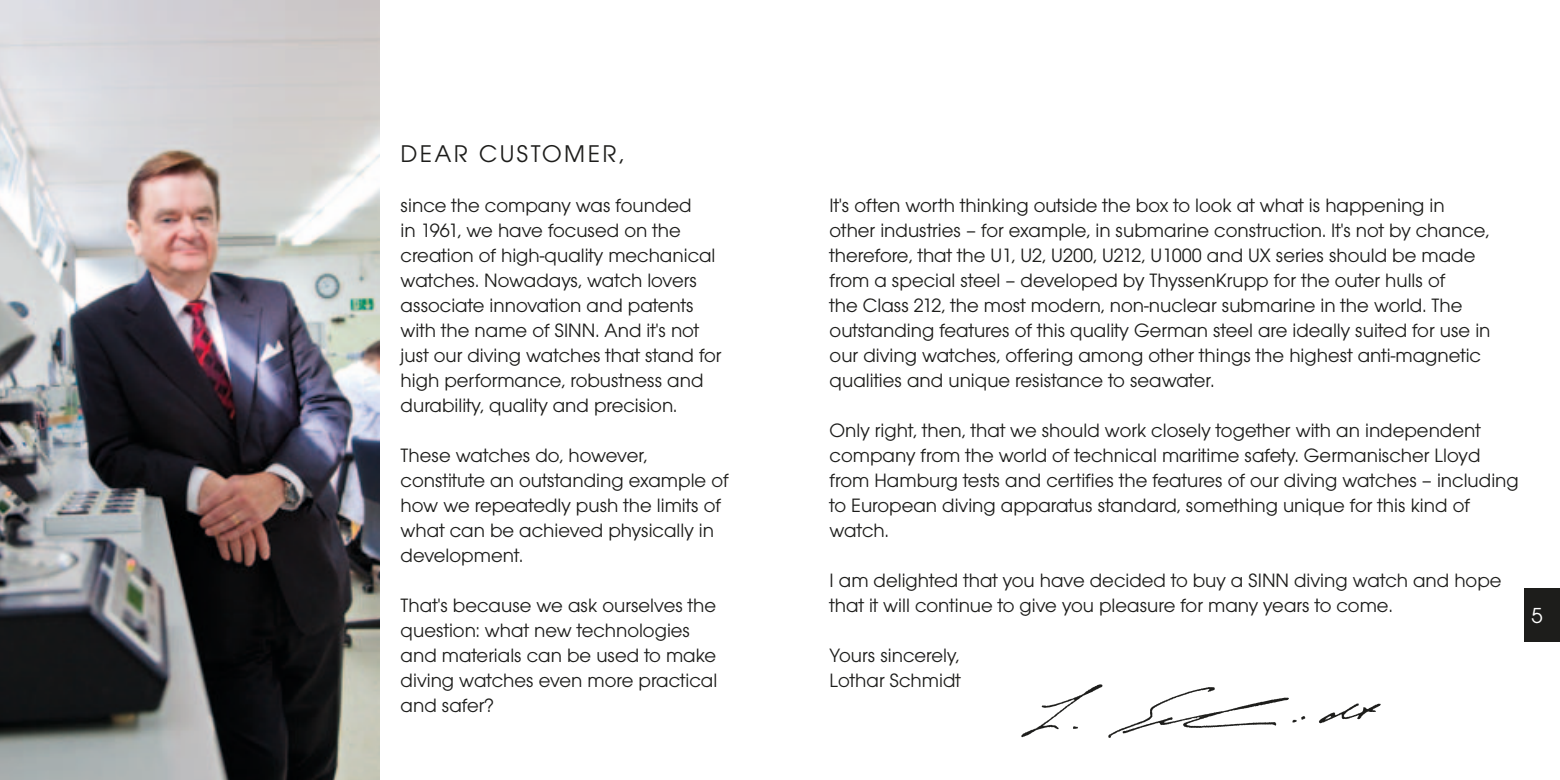
<style>
.page{position:relative;width:1560px;height:780px;background:#fff}
.page>*{position:absolute;margin:0;border:0;box-sizing:border-box;transform-origin:0 0}
.t1{font:25px "Avant Gar Got Itc T Boo";color:#1d1d1b}
.t2{font:22.5px "Avant Gar Got Itc T Boo";color:#fff}
.t3{font:20px/25px "Avant Gar Got Itc T Boo";color:#1d1d1b}
</style>
<div class="page">
<div style="left:1524px;top:588px;width:35px;height:53px;background:#1d1d1b"></div>
<img style="left:1021px;top:684px;width:360px;height:54px">
<img style="left:0;top:0;width:379px;height:780px">
<p class="t1" style="left:400px;top:139px;width:148px">DEAR CUSTOME</p>
<p class="t1" style="left:602px;top:139px;width:23px">R,</p>
<p class="t3" style="left:400px;top:193px;width:322px">since the company was founded<br>in 1961, we have focused on the creation of high-quality mechanical watches. N owadays, watch lovers associate innovation and patents with the name of SINN . And it's not just our diving watches that stand for high performance, robustness and durability, quality and precision.</p>
<p class="t3" style="left:400px;top:443px;width:329px">These watches do, however, constitute an outstanding example of how we repeatedly push the limits of what can be achieved physically in development.</p>
<p class="t3" style="left:400px;top:593px;width:318px">That's because we ask ourselves the question: what new technologies and materials can be used to make diving watches even more practical and safer?</p>
<p class="t3" style="left:829px;top:193px;width:662px">It's often worth thinking outside the box to look at what is happening in other industries – for example, in submarine construction. It's not by chance, therefore, that the U 1, U2, U200, U212, U 1000 and UX series should be made from a special steel – developed by ThyssenKrupp for the outer hulls of<br>the Class 212, the most modern, non-nuclear submarine in the world. The outstanding features of this quality German steel are ideally suited for use in our diving watches, offering among other things the highest anti-magnetic qualities and unique resistance to seawater.</p>
<p class="t3" style="left:829px;top:418px;width:690px">Only right, then, that we should work closely together with an independent company from the world of technical maritime safety. Germanischer Lloyd from Hamburg tests and certifies the features of our diving watches – including to European diving apparatus standard, something unique for this kind of watch.</p>
<p class="t3" style="left:829px;top:568px;width:673px">I am delighted that you have decided to buy a SINN diving watch and hope that it will continue to give you pleasure for many years to come.</p>
<p class="t3" style="left:829px;top:643px;width:133px">Yours sincerely,<br>Lothar Schmidt</p>
<p class="t2" style="left:1531px;top:602px;width:13px">5</p>
</div>
